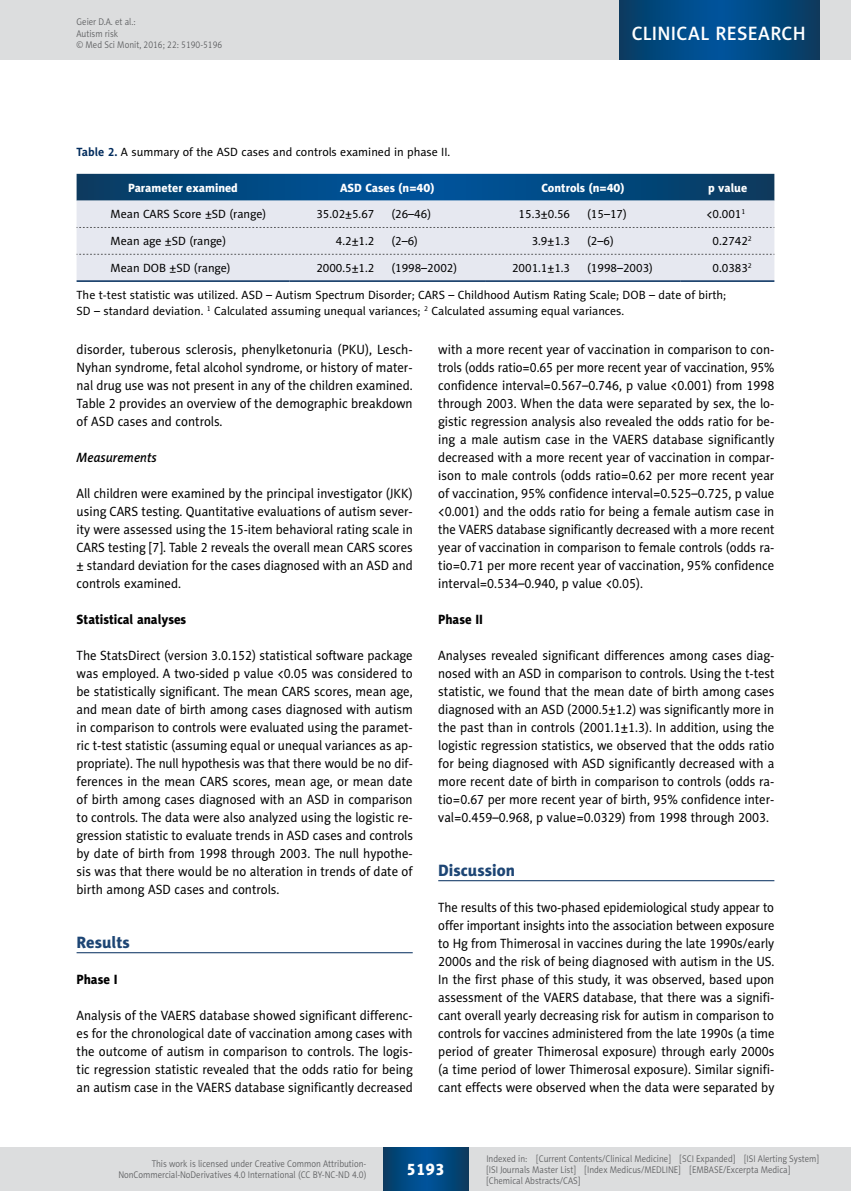
<style>
.page{position:relative;width:851px;height:1191px;background:#fff}
.page>*{position:absolute;margin:0;border:0;box-sizing:border-box;transform-origin:0 0}
.t1{font:19.5px "Naomi Sans EFN Medium";letter-spacing:.015em;color:#fff}
.t2{font:16.5px "Naomi Sans EFN Heavy";color:#1d4574}
.t3{font:16.5px "Naomi Sans EFN Heavy";color:#fff}
.t4{font:13.5px/18px "Naomi Sans EFN";color:#000;text-align:justify;scale:.95 1}
.t5{font:13.5px/18px "Naomi Sans EFN";color:#000;text-align:justify;scale:.94 1}
.t6{font:13.5px/18px "Naomi Sans EFN";color:#000;text-align:justify;scale:.96 1}
.t7{font:13.5px "Naomi Sans EFN Heavy";color:#000;scale:.95 1}
.t8{font:italic 13.5px "Naomi Sans EFN Medium";color:#000;scale:.95 1}
.t9{font:12px/15.8px "Naomi Sans EFN";color:#000}
.t10{font:12px "Naomi Sans EFN Heavy";color:#fff}
.t11{font:9.75px/11.2px "Naomi Sans EFN Light";color:#58595b;scale:.9 1}
.s1{font-weight:700;color:#002b5c}
</style>
<div class="page">
<hr style="left:77px;top:952px;width:335px;height:1px;background:#002b5c">
<hr style="left:438px;top:880px;width:336px;height:1px;background:#002b5c">
<svg style="left:77px;top:174px;width:697px;height:27px;background:#074b81"></svg>
<div style="left:77px;top:201px;width:697px;height:79px;background:#e6e8f0"></div>
<svg style="left:77px;top:227px;width:697px;height:1px"></svg>
<svg style="left:77px;top:254px;width:697px;height:1px"></svg>
<hr style="left:77px;top:280px;width:212px;height:2px;background:#002b5c">
<hr style="left:289px;top:280px;width:196px;height:2px;background:#002b5c">
<hr style="left:485px;top:280px;width:195px;height:2px;background:#002b5c">
<hr style="left:680px;top:280px;width:94px;height:2px;background:#002b5c">
<div style="left:0;top:1148px;width:850px;height:43px;background:#dcddde"></div>
<svg style="left:383px;top:1147px;width:85px;height:43px;background:#02487f"></svg>
<div style="left:0;top:0;width:850px;height:60px;background:#dcddde"></div>
<svg style="left:619px;top:0;width:200px;height:60px;background:#02487f"></svg>
<p class="t11" style="left:77px;top:16px;width:163px">Geier D.A. et al.:<br>Autism risk<br>© Med Sci Monit, 2016; 22: 5190-5196</p>
<h1 class="t1" style="left:631px;top:22px;width:175px">CLINICAL RESEARCH</h1>
<p class="t9" style="left:77px;top:144px;width:375px"><span class="s1">Table 2.</span> A summary of the ASD cases and controls examined in phase II.</p>
<p class="t10" style="left:128px;top:180px;width:111px">Parameter examined</p>
<p class="t10" style="left:340px;top:180px;width:96px">ASD Cases (n=40)</p>
<p class="t10" style="left:541px;top:180px;width:85px">Controls (n=40)</p>
<p class="t10" style="left:708px;top:180px;width:41px">p value</p>
<p class="t9" style="left:111px;top:206px;width:157px">Mean CARS Score ±SD (range)</p>
<p class="t9" style="left:316px;top:206px;width:60px">35.02±5.67</p>
<p class="t9" style="left:391px;top:206px;width:41px">(26–46)</p>
<p class="t9" style="left:518px;top:206px;width:53px">15.3±0.56</p>
<p class="t9" style="left:587px;top:206px;width:41px">(15–17)</p>
<p class="t9" style="left:706px;top:206px;width:40px">&lt;0.001<sup>1</sup></p>
<p class="t9" style="left:111px;top:233px;width:117px">Mean age ±SD (range)</p>
<p class="t9" style="left:336px;top:233px;width:40px">4.2±1.2</p>
<p class="t9" style="left:391px;top:233px;width:28px">(2–6)</p>
<p class="t9" style="left:531px;top:233px;width:40px">3.9±1.3</p>
<p class="t9" style="left:587px;top:233px;width:28px">(2–6)</p>
<p class="t9" style="left:712px;top:233px;width:41px">0.2742<sup>2</sup></p>
<p class="t9" style="left:111px;top:260px;width:122px">Mean DOB ±SD (range)</p>
<p class="t9" style="left:316px;top:260px;width:60px">2000.5±1.2</p>
<p class="t9" style="left:391px;top:260px;width:67px">(1998–2002)</p>
<p class="t9" style="left:512px;top:260px;width:60px">2001.1±1.3</p>
<p class="t9" style="left:587px;top:260px;width:67px">(1998–2003)</p>
<p class="t9" style="left:712px;top:260px;width:41px">0.0383<sup>2</sup></p>
<p class="t9" style="left:77px;top:287px;width:651px">The t-test statistic was utilized. ASD – Autism Spectrum Disorder; CARS – Childhood Autism Rating Scale; DOB – date of birth;<br>SD – standard deviation. <sup>1</sup> Calculated assuming unequal variances; <sup>2</sup> Calculated assuming equal variances.</p>
<p class="t6" style="left:77px;top:340px;width:351px">disorder, tuberous sclerosis, phenylketonuria (PKU), Lesch-Nyhan syndrome, fetal alcohol syndrome, or history of mater&shy;nal drug use was not present in any of the children examined.<br>Table 2 provides an overview of the demographic breakdown of ASD cases and controls.</p>
<p class="t8" style="left:77px;top:450px;width:86px">Measurements</p>
<p class="t4" style="left:77px;top:484px;width:355px">All children were examined by the principal investigator (JKK) using CARS testing. Quantitative evaluations of autism sever&shy;ity were assessed using the 15-item behavioral rating scale in CARS testing [7]. Table 2 reveals the overall mean CARS scores ± standard deviation for the cases diagnosed with an ASD and controls examined.</p>
<p class="t7" style="left:77px;top:611px;width:117px">Statistical analyses</p>
<p class="t4" style="left:77px;top:646px;width:355px">The StatsDirect (version 3.0.152) statistical software package was employed. A two-sided p value &lt;0.05 was considered to be statistically significant. The mean CARS scores, mean age, and mean date of birth among cases diagnosed with autism in comparison to controls were evaluated using the paramet&shy;ric t-test statistic (assuming equal or unequal variances as ap&shy;propriate). The null hypothesis was that there would be no dif&shy;ferences in the mean CARS scores, mean age, or mean date of birth among cases diagnosed with an ASD in comparison to controls. The data were also analyzed using the logistic re&shy;gression statistic to evaluate trends in ASD cases and controls by date of birth from 1998 through 2003. The null hypothe&shy;sis was that there would be no alteration in trends of date of birth among ASD cases and controls.</p>
<p class="t2" style="left:77px;top:932px;width:55px">Results</p>
<p class="t7" style="left:77px;top:971px;width:45px">Phase I</p>
<p class="t4" style="left:77px;top:1006px;width:355px">Analysis of the VAERS database showed significant differenc&shy;es for the chronological date of vaccination among cases with the outcome of autism in comparison to controls. The logis&shy;tic regression statistic revealed that the odds ratio for being an autism case in the VAERS database significantly decreased</p>
<p class="t4" style="left:438px;top:340px;width:355px">with a more recent year of vaccination in comparison to con&shy;trols (odds ratio=0.65 per more recent year of vaccination, 95% confidence interval=0.567–0.746, p value &lt;0.001) from 1998 through 2003. When the data were separated by sex, the lo&shy;gistic regression analysis also revealed the odds ratio for be&shy;ing a male autism case in the VAERS database significantly decreased with a more recent year of vaccination in compar&shy;ison to male controls (odds ratio=0.62 per more recent year of vaccination, 95% confidence interval=0.525–0.725, p value &lt;0.001) and the odds ratio for being a female autism case in the VAERS database significantly decreased with a more recent year of vaccination in comparison to female controls (odds ra&shy;tio=0.71 per more recent year of vaccination, 95% confidence interval=0.534–0.940, p value &lt;0.05).</p>
<p class="t7" style="left:438px;top:611px;width:49px">Phase II</p>
<p class="t4" style="left:438px;top:646px;width:355px">Analyses revealed significant differences among cases diag&shy;nosed with an ASD in comparison to controls. Using the t-test statistic, we found that the mean date of birth among cases diagnosed with an ASD (2000.5±1.2) was significantly more in the past than in controls (2001.1±1.3). In addition, using the logistic regression statistics, we observed that the odds ratio for being diagnosed with ASD significantly decreased with a more recent date of birth in comparison to controls (odds ra&shy;tio=0.67 per more recent year of birth, 95% confidence inter&shy;val=0.459–0.968, p value=0.0329) from 1998 through 2003.</p>
<p class="t2" style="left:438px;top:860px;width:78px">Discussion</p>
<p class="t5" style="left:438px;top:898px;width:359px">The results of this two-phased epidemiological study appear to offer important insights into the association between exposure to Hg from Thimerosal in vaccines during the late 1990s/early 2000s and the risk of being diagnosed with autism in the US.<br>In the first phase of this study, it was observed, based upon assessment of the VAERS database, that there was a signifi&shy;cant overall yearly decreasing risk for autism in comparison to controls for vaccines administered from the late 1990s (a time period of greater Thimerosal exposure) through early 2000s (a time period of lower Thimerosal exposure). Similar signifi&shy;cant effects were observed when the data were separated by</p>
<p class="t11" style="left:118px;top:1158px;width:277px;text-align:right">This work is licensed under Creative Common Attribution-<br>NonCommercial-NoDerivatives 4.0 International (CC BY-NC-ND 4.0)</p>
<p class="t3" style="left:406px;top:1159px;width:40px">5193</p>
<p class="t11" style="left:486px;top:1152px;width:371px">Indexed in: [Current Contents/Clinical Medicine] [SCI Expanded] [ISI Alerting System] [ISI Journals Master List] [Index Medicus/MEDLINE] [EMBASE/Excerpta Medica] [Chemical Abstracts/CAS]</p>
</div>
